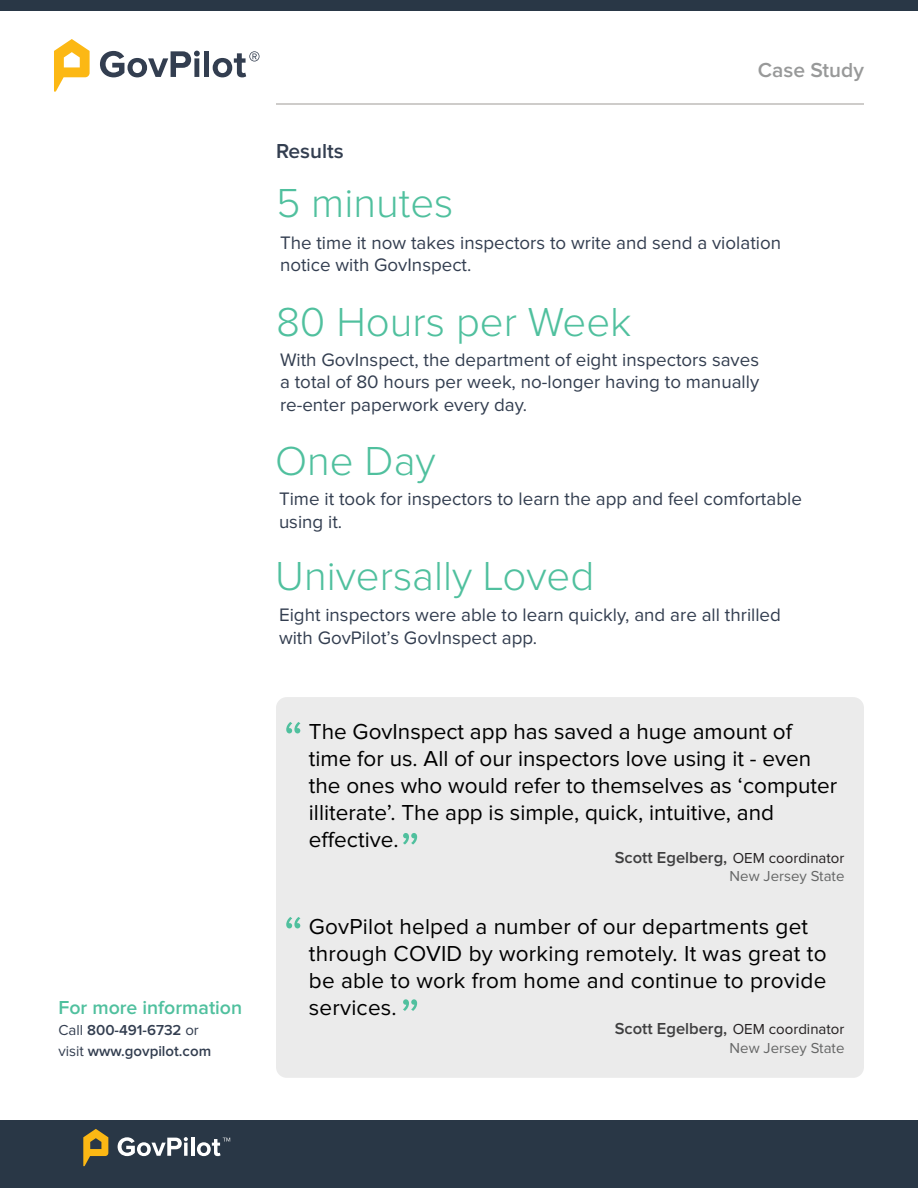
<style>
.page{position:relative;width:918px;height:1188px;background:#fff}
.page>*{position:absolute;margin:0;border:0;box-sizing:border-box;transform-origin:0 0}
.t1{font:51px "Proxima Nova";color:#50c09e}
.t2{font:300 42px "Proxima Nova";color:#50c09e}
.t3{font:22.5px/27px "Proxima Nova";color:#000}
.t4{font:600 21px "Proxima Nova";color:#989999}
.t5{font:600 21px "Proxima Nova";color:#333e50}
.t6{font:600 19.5px "Proxima Nova";color:#50c09e}
.t7{font:18.75px/22.5px "Proxima Nova";color:#333e50}
.t8{font:600 16.5px "Proxima Nova";color:#3e3e3f}
.t9{font:600 15px "Proxima Nova";color:#333e50}
.t10{font:15px "Proxima Nova";color:#656666}
.s1{font-weight:400}
.s2{font-weight:400;font-size:15px;color:#231f20}
</style>
<div class="page">
<div style="left:276px;top:697px;width:588px;height:381px;background:#ebebeb;border-radius:11px"></div>
<div style="left:0;top:1120px;width:918px;height:68px;background:#293746"></div>
<svg style="left:83px;top:1129px;width:25px;height:37px"></svg>
<svg style="left:118px;top:1137px;width:70px;height:19px"></svg>
<svg style="left:184px;top:1143px;width:4px;height:13px"></svg>
<hr style="left:191px;top:1138px;width:3px;height:18px;background:#fff">
<svg style="left:197px;top:1138px;width:33px;height:18px"></svg>
<div style="left:0;top:0;width:918px;height:11px;background:#293746"></div>
<svg style="left:54px;top:39px;width:36px;height:53px"></svg>
<svg style="left:100px;top:51px;width:100px;height:26px"></svg>
<div style="left:204px;top:51px;width:5px;height:26px;background:#333e50"></div>
<svg style="left:213px;top:51px;width:47px;height:26px"></svg>
<hr style="left:276px;top:104px;width:588px;height:1px;background:#ceccca">
<p class="t6" style="left:58px;top:998px;width:185px">For more information</p>
<p class="t9" style="left:58px;top:1023px;width:142px"><span class="s1">Call</span> 800-491-6732 <span class="s1">or</span></p>
<p class="t9" style="left:58px;top:1044px;width:154px"><span class="s1">visit</span> www.govpilot.com</p>
<p class="t4" style="left:758px;top:60px;width:108px">Case Study</p>
<p class="t5" style="left:276px;top:142px;width:69px">Results</p>
<p class="t2" style="left:276px;top:184px;width:179px">5 minutes</p>
<p class="t7" style="left:280px;top:232px;width:503px">The time it now takes inspectors to write and send a violation notice with GovInspect.</p>
<p class="t2" style="left:276px;top:302px;width:357px">80 Hours per Week</p>
<p class="t7" style="left:280px;top:349px;width:481px;text-align:justify">With GovInspect, the department of eight inspectors saves a total of 80 hours per week, no-longer having to manually re-enter paperwork every day.</p>
<p class="t2" style="left:275px;top:442px;width:162px">One Day</p>
<p class="t7" style="left:279px;top:488px;width:524px">Time it took for inspectors to learn the app and feel comfortable using it.</p>
<p class="t2" style="left:275px;top:557px;width:321px">Universally Loved</p>
<p class="t7" style="left:279px;top:604px;width:503px">Eight inspectors were able to learn quickly, and are all thrilled with GovPilot’s GovInspect app.</p>
<p class="t1" style="left:284px;top:716px;width:21px">“</p>
<p class="t3" style="left:309px;top:719px;width:530px">The GovInspect app has saved a huge amount of time for us. All of our inspectors love using it - even the ones who would refer to themselves as ‘computer illiterate’. The app is simple, quick, intuitive, and effective.</p>
<p class="t1" style="left:400px;top:827px;width:21px">”</p>
<p class="t8" style="left:615px;top:850px;width:231px">Scott Egelberg, <span class="s2">OEM coordinator</span></p>
<p class="t10" style="left:730px;top:870px;width:116px">New Jersey State</p>
<p class="t1" style="left:284px;top:911px;width:21px">“</p>
<p class="t3" style="left:309px;top:914px;width:519px">GovPilot helped a number of our departments get through COVID by working remotely. It was great to be able to work from home and continue to provide services.</p>
<p class="t1" style="left:400px;top:994px;width:21px">”</p>
<p class="t8" style="left:615px;top:1021px;width:231px">Scott Egelberg, <span class="s2">OEM coordinator</span></p>
<p class="t10" style="left:730px;top:1041px;width:116px">New Jersey State</p>
</div>
